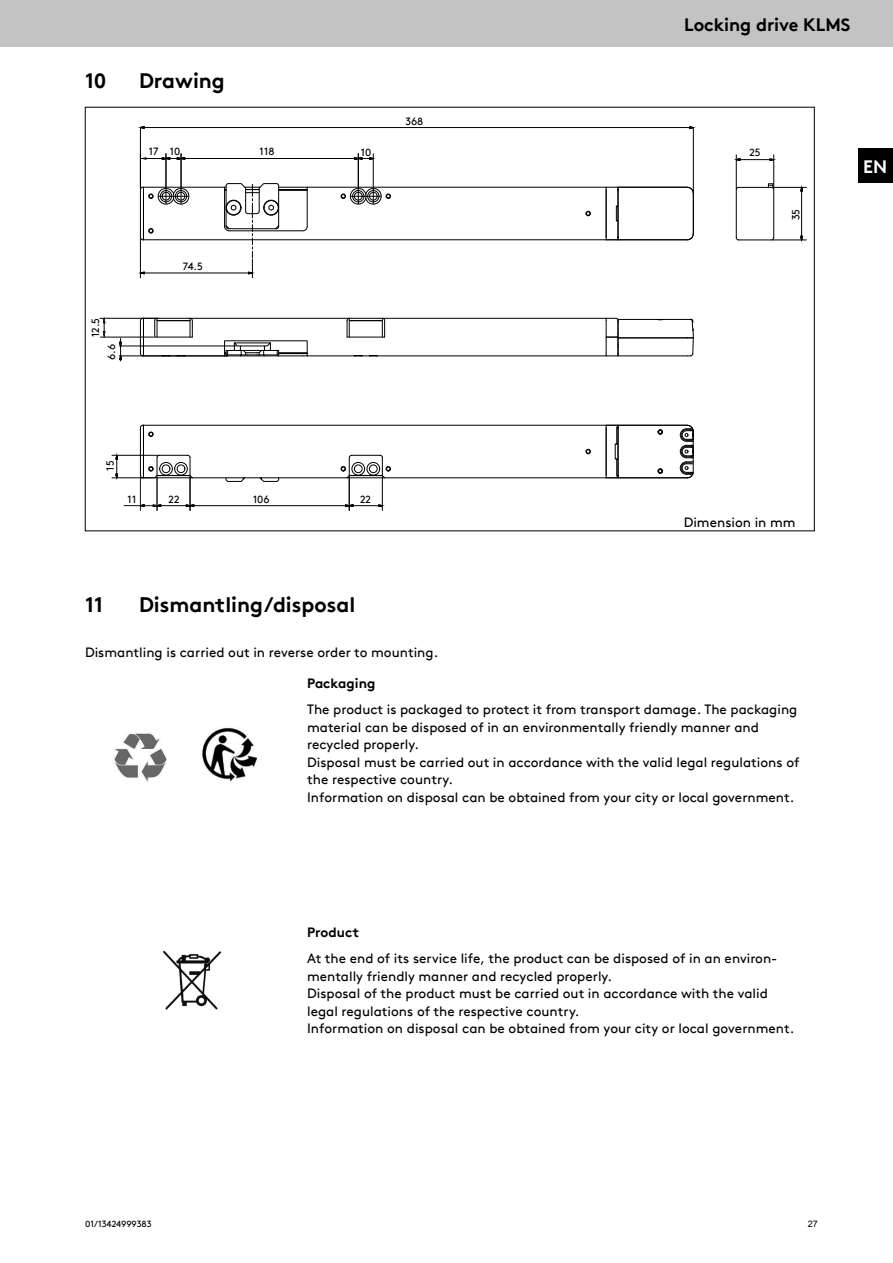
<style>
.page{position:relative;width:893px;height:1263px;background:#fff}
.page>*{position:absolute;margin:0;border:0;box-sizing:border-box;transform-origin:0 0}
.Headline_1{font:700 21px "Kingspan Brown TT";color:#000}
.Untertitel_deutsch{font:700 21px "Kingspan Brown TT";color:#000}
.Produkttitel_deutsch{font:700 18px "Kingspan Brown TT";letter-spacing:-.005em;color:#000}
.SubHeading{font:700 18px "Kingspan Brown TT";color:#fff}
.Table_Text{font:13.5px/17.5px "Kingspan Brown TT";color:#000}
.Text{font:13.5px "Kingspan Brown TT";color:#000}
.Table_Text_bold{font:700 13.5px "Kingspan Brown TT";color:#000}
.t1{font:10.5px "Kingspan Brown TT";color:#000}
.t2{font:9px "Kingspan Brown TT";color:#000}
.t3{font:9px "Arial";color:#000}
</style>
<div class="page">
<div style="left:0;top:0;width:893px;height:47px;background:#c3c3c3"></div>
<div style="left:859px;top:149px;width:34px;height:34px;background:#000"></div>
<hr style="left:143px;top:187px;width:82px;height:1px;background:#000">
<hr style="left:307px;top:187px;width:299px;height:1px;background:#000">
<hr style="left:143px;top:239px;width:463px;height:1px;background:#000">
<hr style="left:140px;top:189px;width:1px;height:49px;background:#000">
<hr style="left:143px;top:189px;width:1px;height:49px;background:#000">
<svg style="left:606px;top:187px;width:13px;height:53px"></svg>
<hr style="left:693px;top:193px;width:1px;height:41px;background:#000">
<hr style="left:618px;top:187px;width:69px;height:1px;background:#000">
<hr style="left:618px;top:239px;width:69px;height:1px;background:#000">
<svg style="left:686px;top:186px;width:8px;height:8px"></svg>
<svg style="left:686px;top:233px;width:8px;height:8px"></svg>
<svg style="left:585px;top:211px;width:6px;height:5px"></svg>
<svg style="left:140px;top:228px;width:14px;height:13px"></svg>
<hr style="left:347px;top:337px;width:38px;height:1px;background:#000">
<svg style="left:346px;top:317px;width:40px;height:20px"></svg>
<hr style="left:155px;top:337px;width:37px;height:1px;background:#000">
<svg style="left:353px;top:355px;width:40px;height:2px"></svg>
<hr style="left:377px;top:355px;width:229px;height:1px;background:#000">
<hr style="left:307px;top:355px;width:47px;height:1px;background:#000">
<hr style="left:190px;top:318px;width:159px;height:1px;background:#000">
<hr style="left:382px;top:318px;width:224px;height:1px;background:#000">
<hr style="left:140px;top:321px;width:1px;height:33px;background:#000">
<svg style="left:140px;top:317px;width:53px;height:20px"></svg>
<svg style="left:140px;top:353px;width:61px;height:4px"></svg>
<hr style="left:143px;top:321px;width:1px;height:33px;background:#000">
<hr style="left:157px;top:320px;width:33px;height:1px;background:#000">
<svg style="left:605px;top:317px;width:89px;height:40px"></svg>
<svg style="left:224px;top:342px;width:84px;height:14px"></svg>
<hr style="left:773px;top:190px;width:1px;height:48px;background:#000">
<hr style="left:738px;top:240px;width:33px;height:1px;background:#000">
<hr style="left:736px;top:190px;width:1px;height:48px;background:#000">
<hr style="left:738px;top:187px;width:33px;height:1px;background:#000">
<svg style="left:768px;top:183px;width:6px;height:7px"></svg>
<hr style="left:192px;top:477px;width:155px;height:1px;background:#000">
<hr style="left:385px;top:477px;width:221px;height:1px;background:#000">
<hr style="left:143px;top:425px;width:463px;height:1px;background:#000">
<hr style="left:140px;top:427px;width:1px;height:49px;background:#000">
<hr style="left:143px;top:427px;width:1px;height:49px;background:#000">
<svg style="left:606px;top:425px;width:13px;height:53px"></svg>
<svg style="left:658px;top:468px;width:5px;height:6px"></svg>
<svg style="left:658px;top:429px;width:5px;height:5px"></svg>
<hr style="left:618px;top:477px;width:69px;height:1px;background:#000">
<hr style="left:618px;top:425px;width:69px;height:1px;background:#000">
<svg style="left:679px;top:424px;width:15px;height:55px"></svg>
<svg style="left:259px;top:477px;width:20px;height:5px"></svg>
<svg style="left:225px;top:477px;width:21px;height:5px"></svg>
<svg style="left:585px;top:449px;width:6px;height:5px"></svg>
<svg style="left:140px;top:454px;width:53px;height:25px"></svg>
<svg style="left:140px;top:424px;width:14px;height:13px"></svg>
<svg style="left:340px;top:454px;width:51px;height:25px"></svg>
<hr style="left:140px;top:477px;width:1px;height:33px;background:#151515">
<svg style="left:140px;top:186px;width:50px;height:19px"></svg>
<svg style="left:340px;top:188px;width:51px;height:17px"></svg>
<svg style="left:138px;top:126px;width:7px;height:3px"></svg>
<svg style="left:689px;top:126px;width:7px;height:3px"></svg>
<hr style="left:144px;top:127px;width:545px;height:1px;background:#000">
<hr style="left:140px;top:128px;width:1px;height:60px;background:#000">
<hr style="left:693px;top:128px;width:1px;height:64px;background:#000">
<hr style="left:166px;top:154px;width:1px;height:33px;background:#000">
<svg style="left:139px;top:157px;width:47px;height:3px"></svg>
<hr style="left:185px;top:158px;width:170px;height:1px;background:#000">
<hr style="left:181px;top:154px;width:1px;height:33px;background:#000">
<svg style="left:354px;top:157px;width:22px;height:3px"></svg>
<hr style="left:358px;top:154px;width:1px;height:33px;background:#000">
<hr style="left:373px;top:154px;width:1px;height:33px;background:#000">
<svg style="left:138px;top:271px;width:7px;height:4px"></svg>
<hr style="left:144px;top:273px;width:105px;height:1px;background:#000">
<svg style="left:224px;top:183px;width:84px;height:95px"></svg>
<hr style="left:140px;top:239px;width:1px;height:39px;background:#000">
<svg style="left:800px;top:185px;width:3px;height:7px"></svg>
<svg style="left:800px;top:235px;width:3px;height:7px"></svg>
<hr style="left:801px;top:191px;width:1px;height:45px;background:#000">
<hr style="left:773px;top:240px;width:33px;height:1px;background:#000">
<hr style="left:773px;top:187px;width:33px;height:1px;background:#000">
<svg style="left:769px;top:158px;width:7px;height:3px"></svg>
<svg style="left:734px;top:158px;width:7px;height:3px"></svg>
<hr style="left:740px;top:159px;width:30px;height:1px;background:#000">
<hr style="left:773px;top:155px;width:1px;height:33px;background:#000">
<hr style="left:736px;top:155px;width:1px;height:33px;background:#000">
<svg style="left:119px;top:338px;width:3px;height:23px"></svg>
<hr style="left:119px;top:355px;width:109px;height:1px;background:#000">
<hr style="left:119px;top:346px;width:117px;height:1px;background:#000">
<hr style="left:100px;top:337px;width:53px;height:1px;background:#000">
<hr style="left:100px;top:318px;width:58px;height:1px;background:#000">
<svg style="left:115px;top:453px;width:3px;height:27px"></svg>
<hr style="left:112px;top:477px;width:41px;height:1px;background:#000">
<hr style="left:112px;top:455px;width:46px;height:1px;background:#000">
<hr style="left:157px;top:477px;width:1px;height:33px;background:#000">
<hr style="left:194px;top:505px;width:151px;height:1px;background:#000">
<hr style="left:190px;top:477px;width:1px;height:33px;background:#000">
<svg style="left:345px;top:504px;width:40px;height:3px"></svg>
<hr style="left:382px;top:477px;width:1px;height:33px;background:#000">
<hr style="left:349px;top:477px;width:1px;height:33px;background:#000">
<svg style="left:102px;top:317px;width:4px;height:21px"></svg>
<svg style="left:124px;top:504px;width:71px;height:3px"></svg>
<img style="left:114px;top:733px;width:53px;height:49px">
<img style="left:202px;top:728px;width:56px;height:54px">
<img style="left:163px;top:950px;width:59px;height:60px">
<p class="Produkttitel_deutsch" style="left:684px;top:10px;width:168px">Locking drive KLMS</p>
<p class="Untertitel_deutsch" style="left:85px;top:64px;width:23px">10</p>
<p class="Untertitel_deutsch" style="left:139px;top:64px;width:87px">Drawing</p>
<p class="t1" style="left:405px;top:113px;width:19px">368</p>
<p class="t1" style="left:170px;top:143px;width:12px">10</p>
<p class="t1" style="left:260px;top:143px;width:16px">118</p>
<p class="t1" style="left:361px;top:144px;width:12px">10</p>
<p class="t1" style="left:149px;top:144px;width:11px">17</p>
<p class="t1" style="left:749px;top:145px;width:13px">25</p>
<p class="t1" style="left:788px;top:220px;width:13px;rotate:-90deg">35</p>
<p class="SubHeading" style="left:863px;top:152px;width:25px">EN</p>
<p class="t1" style="left:183px;top:259px;width:22px">74.5</p>
<p class="t1" style="left:88px;top:337px;width:21px;rotate:-90deg">12.5</p>
<p class="t1" style="left:103px;top:360px;width:17px;rotate:-90deg">6.6</p>
<p class="t1" style="left:102px;top:471px;width:12px;rotate:-90deg">15</p>
<p class="t1" style="left:128px;top:491px;width:10px">11</p>
<p class="t1" style="left:169px;top:491px;width:12px">22</p>
<p class="t1" style="left:253px;top:491px;width:18px">106</p>
<p class="t1" style="left:360px;top:492px;width:12px">22</p>
<p class="Table_Text" style="left:684px;top:512px;width:113px">Dimension in mm</p>
<p class="Headline_1" style="left:85px;top:587px;width:19px">11</p>
<p class="Headline_1" style="left:139px;top:587px;width:218px">Dismantling/disposal</p>
<p class="Text" style="left:85px;top:642px;width:355px">Dismantling is carried out in reverse order to mounting.</p>
<p class="Table_Text_bold" style="left:307px;top:672px;width:70px">Packaging</p>
<p class="Table_Text" style="left:307px;top:699px;width:492px">The product is packaged to protect it from transport damage. The packaging</p>
<p class="Table_Text" style="left:307px;top:717px;width:453px">material can be disposed of in an environmentally friendly manner and</p>
<p class="Table_Text" style="left:307px;top:734px;width:113px">recycled properly.</p>
<p class="Table_Text" style="left:307px;top:752px;width:494px">Disposal must be carried out in accordance with the valid legal regulations of</p>
<p class="Table_Text" style="left:307px;top:770px;width:147px">the respective country.</p>
<p class="Table_Text" style="left:307px;top:787px;width:489px">Information on disposal can be obtained from your city or local government.</p>
<p class="Table_Text_bold" style="left:307px;top:921px;width:53px">Product</p>
<p class="Table_Text" style="left:307px;top:948px;width:472px">At the end of its service life, the product can be disposed of in an environ&shy;mentally friendly manner and recycled properly.</p>
<p class="Table_Text" style="left:307px;top:983px;width:462px">Disposal of the product must be carried out in accordance with the valid legal regulations of the respective country.</p>
<p class="Table_Text" style="left:307px;top:1019px;width:489px">Information on disposal can be obtained from your city or local government.</p>
<p class="t2" style="left:85px;top:1217px;width:68px">01/13424999383</p>
<p class="t3" style="left:808px;top:1218px;width:12px">27</p>
</div>
